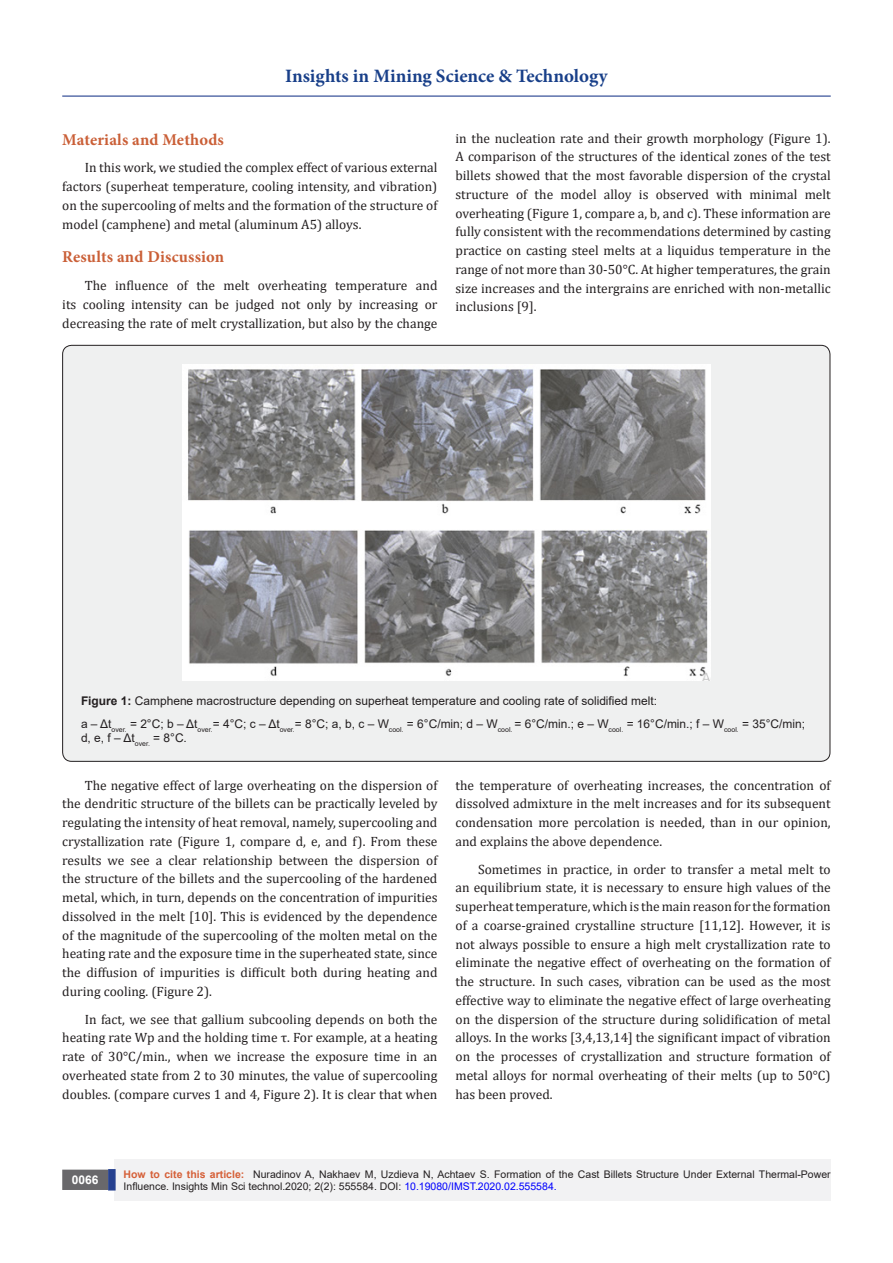
<style>
.page{position:relative;width:893px;height:1263px;background:#fff}
.page>*{position:absolute;margin:0;border:0;box-sizing:border-box;transform-origin:0 0}
.t1{font:700 18.9px "Minion Pro";color:#183f89}
.t2{font:700 16.5px "Minion Pro";letter-spacing:.01em;color:#ca5f37}
.t3{font:13.5px/18.8px "Cambria";color:#231f20;text-align:justify}
.t4{font:12px/23.4px "Arial";color:#231f20}
.t5{font:700 12px "Arial";color:#fff}
.t6{font:10.5px/12.6px "Arial";color:#231f20}
.s1{font-weight:700}
.s2{font-weight:700;color:#d55f37}
.s3{color:#00f}
</style>
<div class="page">
<hr style="left:62px;top:96px;width:769px;height:1px;background:#25408f">
<div style="left:115px;top:1160px;width:716px;height:41px;background:#f2f2f3"></div>
<div style="left:63px;top:1170px;width:44px;height:19px;background:#69686b"></div>
<div style="left:62px;top:1169px;width:46px;height:21px;border:2px solid #69686b"></div>
<svg style="left:108px;top:1169px;width:8px;height:21px"></svg>
<div style="left:63px;top:345px;width:767px;height:416px;background:#eff0f0;border-radius:9px"></div>
<img style="left:183px;top:364px;width:528px;height:317px">
<h1 class="t1" style="left:285px;top:63px;width:324px">Insights in Mining Science &amp; Technology</h1>
<p class="t2" style="left:62px;top:128px;width:163px">Materials and Methods</p>
<p class="t3" style="left:62px;top:158px;width:377px;text-indent:22px">In this work, we studied the complex effect of various external factors (superheat temperature, cooling intensity, and vibration) on the supercooling of melts and the formation of the structure of model (camphene) and metal (aluminum A5) alloys.</p>
<p class="t2" style="left:62px;top:245px;width:164px">Results and Discussion</p>
<p class="t3" style="left:62px;top:276px;width:377px;text-indent:22px">The influence of the melt overheating temperature and its cooling intensity can be judged not only by increasing or decreasing the rate of melt crystallization, but also by the change</p>
<p class="t3" style="left:455px;top:129px;width:377px">in the nucleation rate and their growth morphology (Figure 1).<br>A comparison of the structures of the identical zones of the test billets showed that the most favorable dispersion of the crystal structure of the model alloy is observed with minimal melt overheating (Figure 1, compare a, b, and c). These information are fully consistent with the recommendations determined by casting practice on casting steel melts at a liquidus temperature in the range of not more than 30-50°С. At higher temperatures, the grain size increases and the intergrains are enriched with non-metallic inclusions [9].</p>
<p class="t4" style="left:81px;top:689px;width:726px"><span class="s1">Figure 1:</span> Camphene macrostructure depending on superheat temperature and cooling rate of solidified melt:<br>a – Δt<sub>over.</sub> = 2°С; b – Δt<sub>over.</sub>= 4°С; c – Δt<sub>over.</sub>= 8°С; a, b, c – W<sub>cool.</sub> = 6°С/min; d – W<sub>cool.</sub> = 6°С/min.; e – W<sub>cool.</sub> = 16°С/min.; f – W<sub>cool.</sub> = 35°С/min;</p>
<p class="t4" style="left:81px;top:726px;width:107px">d, e, f – Δt<sub>over.</sub> = 8°С.</p>
<p class="t3" style="left:62px;top:776px;width:377px;text-indent:22px">The negative effect of large overheating on the dispersion of the dendritic structure of the billets can be practically leveled by regulating the intensity of heat removal, namely, supercooling and crystallization rate (Figure 1, compare d, e, and f). From these results we see a clear relationship between the dispersion of the structure of the billets and the supercooling of the hardened metal, which, in turn, depends on the concentration of impurities dissolved in the melt [10]. This is evidenced by the dependence of the magnitude of the supercooling of the molten metal on the heating rate and the exposure time in the superheated state, since the diffusion of impurities is difficult both during heating and during cooling. (Figure 2).</p>
<p class="t3" style="left:62px;top:1010px;width:377px;text-indent:22px">In fact, we see that gallium subcooling depends on both the heating rate Wр and the holding time τ. For example, at a heating rate of 30°C/min., when we increase the exposure time in an overheated state from 2 to 30 minutes, the value of supercooling doubles. (compare curves 1 and 4, Figure 2). It is clear that when</p>
<p class="t3" style="left:455px;top:776px;width:377px">the temperature of overheating increases, the concentration of dissolved admixture in the melt increases and for its subsequent condensation more percolation is needed, than in our opinion, and explains the above dependence.</p>
<p class="t3" style="left:455px;top:860px;width:377px;text-indent:22px">Sometimes in practice, in order to transfer a metal melt to an equilibrium state, it is necessary to ensure high values of the superheat temperature, which is the main reason for the formation of a coarse-grained crystalline structure [11,12]. However, it is not always possible to ensure a high melt crystallization rate to eliminate the negative effect of overheating on the formation of the structure. In such cases, vibration can be used as the most effective way to eliminate the negative effect of large overheating on the dispersion of the structure during solidification of metal alloys. In the works [3,4,13,14] the significant impact of vibration on the processes of crystallization and structure formation of metal alloys for normal overheating of their melts (up to 50°C) has been proved.</p>
<p class="t5" style="left:72px;top:1171px;width:28px">0066</p>
<p class="t6" style="left:124px;top:1168px;width:709px"><span class="s2">How to cite this article:</span> Nuradinov A, Nakhaev M, Uzdieva N, Achtaev S. Formation of the Cast Billets Structure Under External Thermal-Power<br>Influence. Insights Min Sci technol.2020; 2(2): 555584. DOI: <span class="s3">10.19080/IMST.2020.02.555584.</span></p>
</div>
